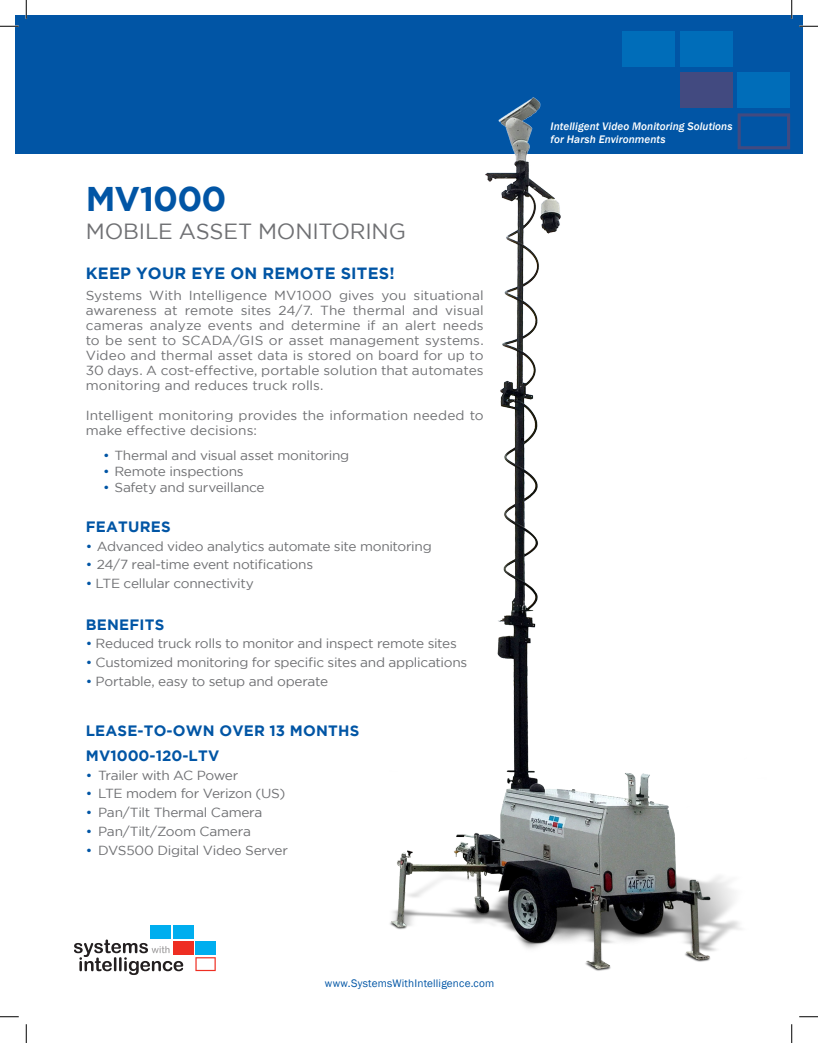
<style>
.page{position:relative;width:818px;height:1043px;background:#fff}
.page>*{position:absolute;margin:0;border:0;box-sizing:border-box;transform-origin:0 0}
.t1{font:700 34.25px "Gotham";letter-spacing:-.025em;color:#0155a5}
.t2{font:21.88px "Gotham";letter-spacing:-.01em;color:#6f7073}
.t3{font:700 16.25px "Gotham";letter-spacing:.015em;color:#0155a5}
.t4{font:700 15px "Gotham";letter-spacing:.015em;color:#0155a5}
.SWI_DATASHEET_PARAGR{font:13.12px/15px "Gotham";letter-spacing:-.02em;color:#6f7073;text-align:justify;scale:1.04 1}
.SWI_DATASHEET_PARAGR-2{font:13.12px/15px "Gotham";color:#6f7073;scale:1.04 1}
.t5{font:italic 500 11.25px/13.6px "Franklin Gothic";letter-spacing:.005em;color:#fff}
.t6{font:11.25px "Franklin Gothic";letter-spacing:.015em;color:#0155a5}
.s1{color:#0155a5}
</style>
<div class="page">
<div style="left:15px;top:15px;width:787px;height:139px;background:#0155a5"></div>
<div style="left:622px;top:31px;width:52px;height:36px;background:#006db9"></div>
<div style="left:680px;top:31px;width:52px;height:36px;background:#006db9"></div>
<div style="left:737px;top:72px;width:53px;height:36px;background:#006db9"></div>
<svg style="left:767px;top:113px;width:23px;height:36px"></svg>
<svg style="left:74px;top:939px;width:109px;height:36px"></svg>
<div style="left:151px;top:925px;width:20px;height:14px;background:#00aeef"></div>
<div style="left:173px;top:925px;width:20px;height:14px;background:#00aeef"></div>
<div style="left:173px;top:941px;width:20px;height:14px;background:#ee2e22"></div>
<div style="left:195px;top:941px;width:21px;height:14px;background:#00aeef"></div>
<svg style="left:195px;top:957px;width:21px;height:14px"></svg>
<img style="left:390px;top:33px;width:377px;height:938px">
<div style="left:742px;top:943px;width:27px;height:31px;background:#fff"></div>
<svg style="left:0;top:25px;width:19px;height:2px"></svg>
<svg style="left:799px;top:25px;width:19px;height:2px"></svg>
<svg style="left:0;top:1016px;width:19px;height:1px"></svg>
<svg style="left:799px;top:1016px;width:19px;height:1px"></svg>
<svg style="left:25px;top:0;width:2px;height:19px"></svg>
<svg style="left:25px;top:1024px;width:2px;height:18px"></svg>
<svg style="left:790px;top:0;width:2px;height:19px"></svg>
<svg style="left:791px;top:1024px;width:1px;height:18px"></svg>
<p class="t1" style="left:86px;top:179px;width:142px">MV1000</p>
<p class="t2" style="left:86px;top:219px;width:321px">MOBILE ASSET MONITORING</p>
<p class="t3" style="left:86px;top:264px;width:310px">KEEP YOUR EYE ON REMOTE SITES!</p>
<p class="SWI_DATASHEET_PARAGR" style="left:86px;top:288px;width:384px">Systems With Intelligence MV1000 gives you situational awareness at remote sites 24/7. The thermal and visual cameras analyze events and determine if an alert needs to be sent to SCADA/GIS or asset management systems.<br>Video and thermal asset data is stored on board for up to 30 days. A cost-effective, portable solution that automates monitoring and reduces truck rolls.</p>
<p class="SWI_DATASHEET_PARAGR-2" style="left:86px;top:408px;width:384px">Intelligent monitoring provides the information needed to make effective decisions:</p>
<p class="SWI_DATASHEET_PARAGR" style="left:103px;top:447px;width:238px"><span class="s1">•</span> Thermal and visual asset monitoring</p>
<p class="SWI_DATASHEET_PARAGR" style="left:103px;top:464px;width:136px"><span class="s1">•</span> Remote inspections</p>
<p class="SWI_DATASHEET_PARAGR" style="left:103px;top:480px;width:157px"><span class="s1">•</span> Safety and surveillance</p>
<p class="t4" style="left:86px;top:518px;width:86px">FEATURES</p>
<p class="SWI_DATASHEET_PARAGR" style="left:86px;top:538px;width:334px"><span class="s1">•</span> Advanced video analytics automate site monitoring</p>
<p class="SWI_DATASHEET_PARAGR" style="left:86px;top:557px;width:220px"><span class="s1">•</span> 24/7 real-time event notifications</p>
<p class="SWI_DATASHEET_PARAGR" style="left:86px;top:576px;width:163px"><span class="s1">•</span> LTE cellular connectivity</p>
<p class="t4" style="left:86px;top:615px;width:80px">BENEFITS</p>
<p class="SWI_DATASHEET_PARAGR" style="left:86px;top:636px;width:358px"><span class="s1">•</span> Reduced truck rolls to monitor and inspect remote sites</p>
<p class="SWI_DATASHEET_PARAGR" style="left:86px;top:655px;width:368px"><span class="s1">•</span> Customized monitoring for specific sites and applications</p>
<p class="SWI_DATASHEET_PARAGR" style="left:86px;top:673px;width:234px"><span class="s1">•</span> Portable, easy to setup and operate</p>
<p class="t4" style="left:86px;top:722px;width:275px">LEASE-TO-OWN OVER 13 MONTHS</p>
<p class="t4" style="left:86px;top:747px;width:135px">MV1000-120-LTV</p>
<p class="SWI_DATASHEET_PARAGR" style="left:86px;top:767px;width:148px"><span class="s1">•</span> Trailer with AC Power</p>
<p class="SWI_DATASHEET_PARAGR" style="left:86px;top:786px;width:194px"><span class="s1">•</span> LTE modem for Verizon (US)</p>
<p class="SWI_DATASHEET_PARAGR" style="left:86px;top:805px;width:171px"><span class="s1">•</span> Pan/Tilt Thermal Camera</p>
<p class="SWI_DATASHEET_PARAGR" style="left:86px;top:823px;width:160px"><span class="s1">•</span> Pan/Tilt/Zoom Camera</p>
<p class="SWI_DATASHEET_PARAGR" style="left:86px;top:842px;width:196px"><span class="s1">•</span> DVS500 Digital Video Server</p>
<p class="t6" style="left:325px;top:976px;width:171px">www.SystemsWithIntelligence.com</p>
<p class="t5" style="left:550px;top:119px;width:183px">Intelligent Video Monitoring Solutions for Harsh Environments</p>
</div>
